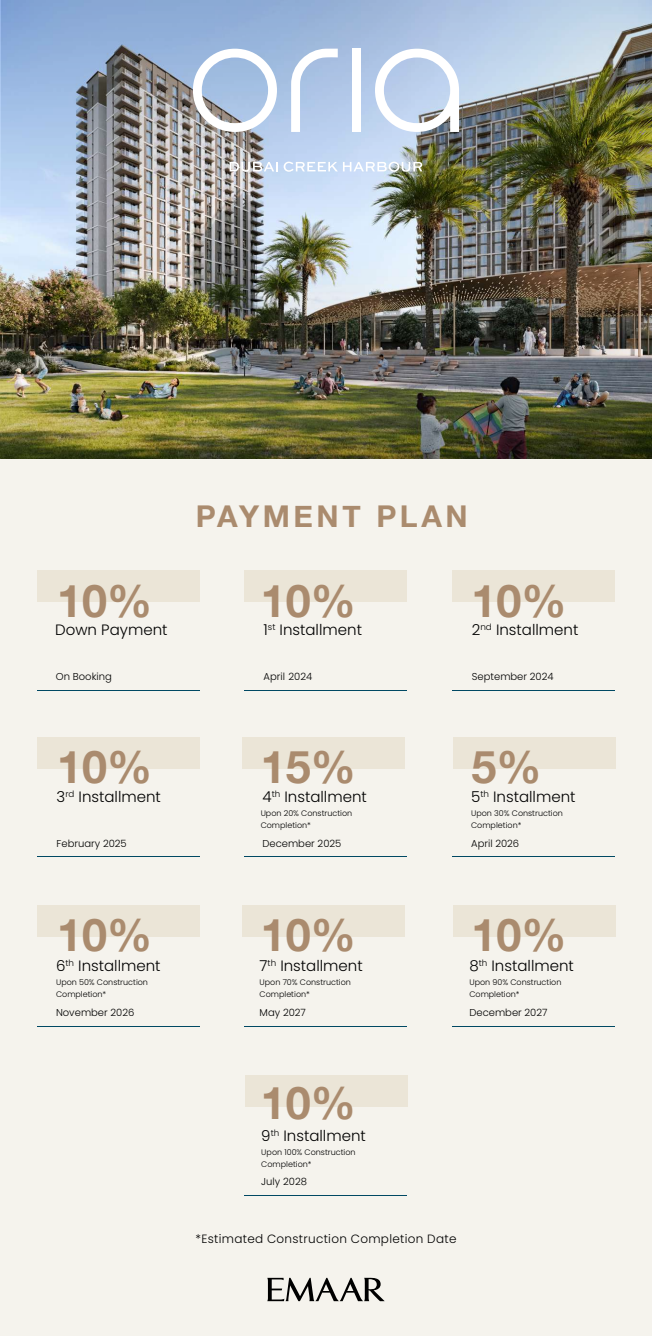
<style>
.page{position:relative;width:652px;height:1336px;background:#fff}
.page>*{position:absolute;margin:0;border:0;box-sizing:border-box;transform-origin:0 0}
.t1{font:700 45px "Helvetica Neue";color:#aa8b6e}
.t2{font:700 30px "Helvetica Neue";letter-spacing:.12em;color:#aa8b6e}
.t3{font:300 15px "Poppins";color:#000}
.t4{font:300 12px "Poppins";letter-spacing:.025em;color:#000}
.t5{font:300 10px "Poppins";color:#000}
.t6{font:300 8px/12px "Poppins";color:#000}
</style>
<div class="page">
<div style="left:0;top:449px;width:652px;height:886px;background:#f5f3ed"></div>
<div style="left:243px;top:905px;width:162px;height:31px;background:#e8e2d2"></div>
<div style="left:37px;top:905px;width:163px;height:31px;background:#e8e2d2"></div>
<div style="left:453px;top:905px;width:163px;height:31px;background:#e8e2d2"></div>
<div style="left:243px;top:737px;width:162px;height:32px;background:#e8e2d2"></div>
<div style="left:37px;top:737px;width:163px;height:32px;background:#e8e2d2"></div>
<img style="left:0;top:0;width:652px;height:458px">
<svg style="left:267px;top:1277px;width:117px;height:23px"></svg>
<div style="left:37px;top:570px;width:163px;height:32px;background:#e8e2d2"></div>
<hr style="left:37px;top:690px;width:163px;height:1px;background:#004863">
<hr style="left:37px;top:856px;width:163px;height:1px;background:#004863">
<hr style="left:37px;top:1025px;width:163px;height:1px;background:#004863">
<div style="left:244px;top:570px;width:163px;height:32px;background:#e8e2d2"></div>
<hr style="left:244px;top:690px;width:163px;height:1px;background:#004863">
<hr style="left:244px;top:856px;width:163px;height:1px;background:#004863">
<hr style="left:244px;top:1025px;width:163px;height:1px;background:#004863">
<div style="left:452px;top:570px;width:163px;height:32px;background:#e8e2d2"></div>
<div style="left:453px;top:737px;width:163px;height:32px;background:#e8e2d2"></div>
<hr style="left:452px;top:690px;width:163px;height:1px;background:#004863">
<hr style="left:452px;top:856px;width:163px;height:1px;background:#004863">
<hr style="left:452px;top:1025px;width:163px;height:1px;background:#004863">
<div style="left:245px;top:1074px;width:163px;height:32px;background:#e8e2d2"></div>
<hr style="left:244px;top:1195px;width:163px;height:1px;background:#004863">
<img style="left:0;top:0;width:651px;height:329px">
<svg style="left:230px;top:162px;width:48px;height:10px"></svg>
<svg style="left:284px;top:162px;width:138px;height:10px"></svg>
<svg style="left:193px;top:49px;width:84px;height:83px"></svg>
<div style="left:352px;top:49px;width:9px;height:83px;background:#fff"></div>
<svg style="left:375px;top:49px;width:84px;height:83px"></svg>
<svg style="left:291px;top:49px;width:47px;height:83px"></svg>
<h2 class="t2" style="left:196px;top:493px;width:273px">PAYMENT PLAN</h2>
<h1 class="t1" style="left:57px;top:566px;width:97px">10%</h1>
<h1 class="t1" style="left:261px;top:566px;width:97px">10%</h1>
<h1 class="t1" style="left:472px;top:566px;width:97px">10%</h1>
<h3 class="t3" style="left:55px;top:621px;width:114px">Down Payment</h3>
<p class="t5" style="left:56px;top:670px;width:57px">On Booking</p>
<h3 class="t3" style="left:264px;top:621px;width:100px">1<sup>st</sup> Installment</h3>
<p class="t5" style="left:264px;top:670px;width:50px">April 2024</p>
<h3 class="t3" style="left:472px;top:621px;width:108px">2<sup>nd</sup> Installment</h3>
<p class="t5" style="left:472px;top:670px;width:83px">September 2024</p>
<h1 class="t1" style="left:57px;top:731px;width:97px">10%</h1>
<h1 class="t1" style="left:261px;top:731px;width:97px">15%</h1>
<h1 class="t1" style="left:472px;top:731px;width:72px">5%</h1>
<h3 class="t3" style="left:57px;top:788px;width:106px">3<sup>rd</sup> Installment</h3>
<h3 class="t3" style="left:262px;top:788px;width:106px">4<sup>th</sup> Installment</h3>
<h3 class="t3" style="left:471px;top:788px;width:106px">5<sup>th</sup> Installment</h3>
<p class="t6" style="left:261px;top:807px;width:93px">Upon 20% Construction<br>Completion*</p>
<p class="t6" style="left:471px;top:807px;width:93px">Upon 30% Construction<br>Completion*</p>
<p class="t5" style="left:57px;top:837px;width:72px">February 2025</p>
<p class="t5" style="left:262px;top:837px;width:80px">December 2025</p>
<p class="t5" style="left:471px;top:837px;width:50px">April 2026</p>
<h1 class="t1" style="left:57px;top:900px;width:97px">10%</h1>
<h1 class="t1" style="left:261px;top:900px;width:97px">10%</h1>
<h1 class="t1" style="left:472px;top:900px;width:97px">10%</h1>
<h3 class="t3" style="left:56px;top:957px;width:106px">6<sup>th</sup> Installment</h3>
<h3 class="t3" style="left:260px;top:957px;width:105px">7<sup>th</sup> Installment</h3>
<h3 class="t3" style="left:469px;top:957px;width:106px">8<sup>th</sup> Installment</h3>
<p class="t6" style="left:56px;top:976px;width:93px">Upon 50% Construction<br>Completion*</p>
<p class="t6" style="left:260px;top:976px;width:93px">Upon 70% Construction<br>Completion*</p>
<p class="t6" style="left:469px;top:976px;width:94px">Upon 90% Construction<br>Completion*</p>
<p class="t5" style="left:56px;top:1006px;width:80px">November 2026</p>
<p class="t5" style="left:260px;top:1006px;width:48px">May 2027</p>
<p class="t5" style="left:469px;top:1006px;width:80px">December 2027</p>
<h1 class="t1" style="left:261px;top:1067px;width:97px">10%</h1>
<h3 class="t3" style="left:261px;top:1126px;width:106px">9<sup>th</sup> Installment</h3>
<p class="t6" style="left:261px;top:1145px;width:96px">Upon 100% Construction<br>Completion*</p>
<p class="t5" style="left:261px;top:1175px;width:47px">July 2028</p>
<h3 class="t4" style="left:195px;top:1231px;width:262px">*Estimated Construction Completion Date</h3>
</div>
